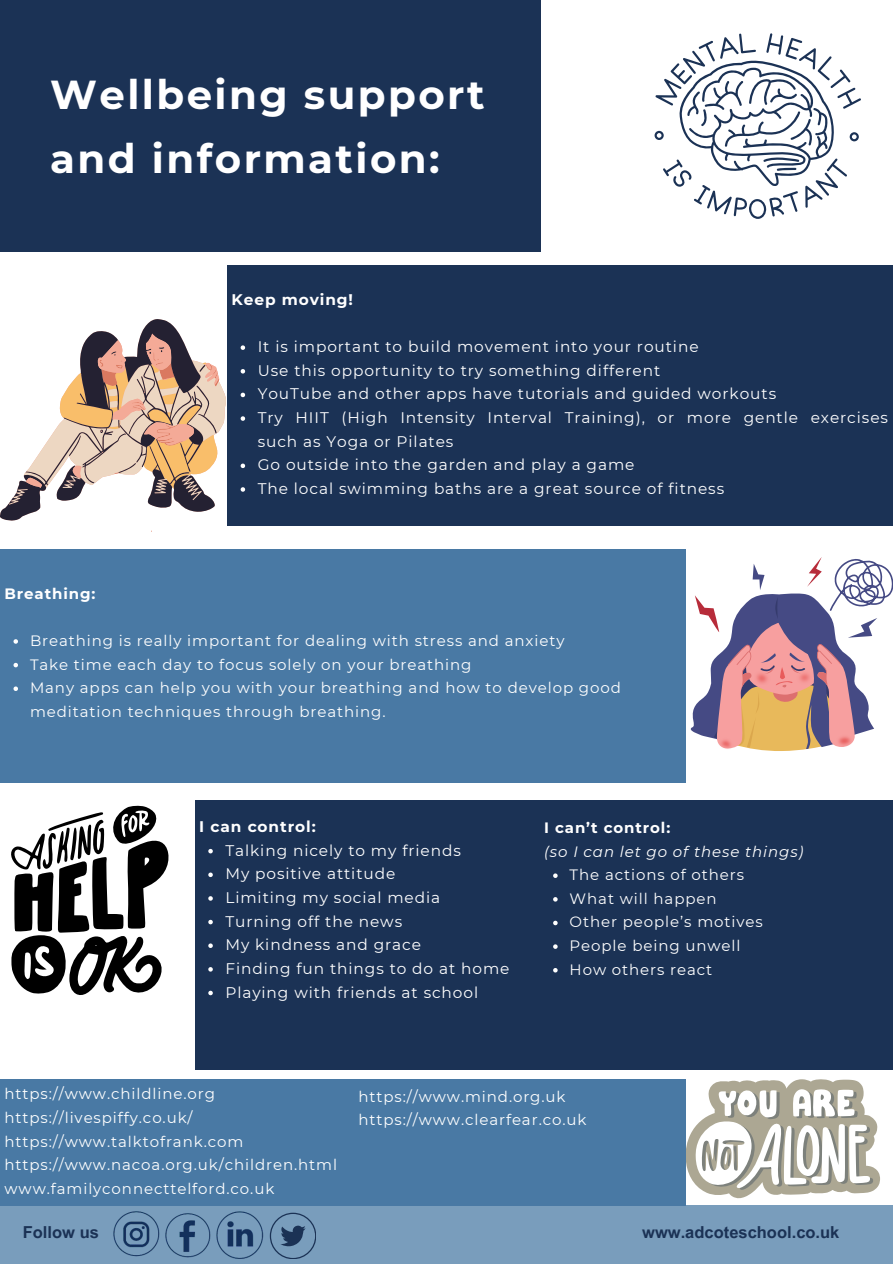
<style>
.page{position:relative;width:893px;height:1264px;background:#fff}
.page>*{position:absolute;margin:0;border:0;box-sizing:border-box;transform-origin:0 0}
.t1{font:700 40.35px/64.5px "Montserrat";letter-spacing:.06em;color:#fff}
.t2{font:700 16.5px "Arial MT Pro";color:#1b3255}
.t3{font:15.3px/23.7px "Montserrat";letter-spacing:.06em;color:#fff}
.t4{font:700 15.3px "Montserrat";letter-spacing:.06em;color:#fff}
.t5{font:15px/23.7px "Montserrat";letter-spacing:.06em;color:#fff}
.t6{font:italic 15px "Montserrat";letter-spacing:.06em;color:#fff}
.t7{font:700 15px "Montserrat";letter-spacing:.06em;color:#fff}
</style>
<div class="page">
<div style="left:0;top:1205px;width:892px;height:58px;background:#799dbc"></div>
<img style="left:113px;top:1211px;width:46px;height:46px">
<img style="left:165px;top:1213px;width:45px;height:45px">
<img style="left:216px;top:1211px;width:48px;height:48px">
<svg style="left:270px;top:1212px;width:46px;height:46px"></svg>
<div style="left:0;top:0;width:541px;height:251px;background:#1b3255"></div>
<svg style="left:654px;top:33px;width:207px;height:186px"></svg>
<svg style="left:11px;top:805px;width:158px;height:190px"></svg>
<svg style="left:685px;top:557px;width:207px;height:194px"></svg>
<svg style="left:0;top:319px;width:226px;height:212px"></svg>
<svg style="left:685px;top:1079px;width:195px;height:119px"></svg>
<div style="left:227px;top:265px;width:665px;height:260px;background:#1b3255"></div>
<svg style="left:240px;top:345px;width:5px;height:5px"></svg>
<svg style="left:240px;top:369px;width:5px;height:4px"></svg>
<svg style="left:240px;top:392px;width:5px;height:5px"></svg>
<svg style="left:240px;top:416px;width:5px;height:5px"></svg>
<svg style="left:240px;top:463px;width:5px;height:5px"></svg>
<svg style="left:240px;top:487px;width:5px;height:4px"></svg>
<div style="left:0;top:549px;width:685px;height:233px;background:#4979a4"></div>
<svg style="left:14px;top:639px;width:4px;height:4px"></svg>
<svg style="left:14px;top:663px;width:4px;height:4px"></svg>
<svg style="left:14px;top:686px;width:4px;height:5px"></svg>
<div style="left:195px;top:800px;width:697px;height:269px;background:#1b3255"></div>
<svg style="left:208px;top:849px;width:5px;height:4px"></svg>
<svg style="left:208px;top:872px;width:5px;height:5px"></svg>
<svg style="left:208px;top:896px;width:5px;height:4px"></svg>
<svg style="left:208px;top:919px;width:5px;height:5px"></svg>
<svg style="left:208px;top:943px;width:5px;height:5px"></svg>
<svg style="left:208px;top:967px;width:5px;height:4px"></svg>
<svg style="left:208px;top:990px;width:5px;height:5px"></svg>
<svg style="left:553px;top:873px;width:4px;height:5px"></svg>
<svg style="left:553px;top:897px;width:4px;height:4px"></svg>
<svg style="left:553px;top:920px;width:4px;height:5px"></svg>
<svg style="left:553px;top:944px;width:4px;height:4px"></svg>
<svg style="left:553px;top:968px;width:4px;height:4px"></svg>
<div style="left:0;top:1079px;width:685px;height:126px;background:#4979a4"></div>
<h1 class="t1" style="left:50px;top:60px;width:436px">Wellbeing support and information:</h1>
<p class="t4" style="left:231px;top:288px;width:123px">Keep moving!</p>
<p class="t3" style="left:258px;top:334px;width:631px">It is important to build movement into your routine<br>Use this opportunity to try something different<br>YouTube and other apps have tutorials and guided workouts<br>Try HIIT (High Intensity Interval Training), or more gentle exercises such as Yoga or Pilates<br>Go outside into the garden and play a game<br>The local swimming baths are a great source of fitness</p>
<p class="t7" style="left:4px;top:582px;width:92px">Breathing:</p>
<p class="t5" style="left:30px;top:628px;width:592px">Breathing is really important for dealing with stress and anxiety<br>Take time each day to focus solely on your breathing<br>Many apps can help you with your breathing and how to develop good meditation techniques through breathing.</p>
<p class="t4" style="left:199px;top:815px;width:118px">I can control:</p>
<p class="t3" style="left:225px;top:837px;width:285px">Talking nicely to my friends<br>My positive attitude<br>Limiting my social media<br>Turning off the news<br>My kindness and grace<br>Finding fun things to do at home<br>Playing with friends at school</p>
<p class="t7" style="left:544px;top:816px;width:128px">I can’t control:</p>
<p class="t6" style="left:544px;top:841px;width:261px">(so I can let go of these things)</p>
<p class="t5" style="left:569px;top:862px;width:194px">The actions of others<br>What will happen<br>Other people’s motives<br>People being unwell<br>How others react</p>
<p class="t5" style="left:4px;top:1081px;width:334px">https://www.childline.org https://livespiffy.co.uk/ https://www.talktofrank.com https://www.nacoa.org.uk/children.html www.familyconnecttelford.co.uk</p>
<p class="t5" style="left:358px;top:1083px;width:229px">https://www.mind.org.uk https://www.clearfear.co.uk</p>
<p class="t2" style="left:23px;top:1222px;width:78px">Follow us</p>
<p class="t2" style="left:642px;top:1222px;width:199px">www.adcoteschool.co.uk</p>
</div>
